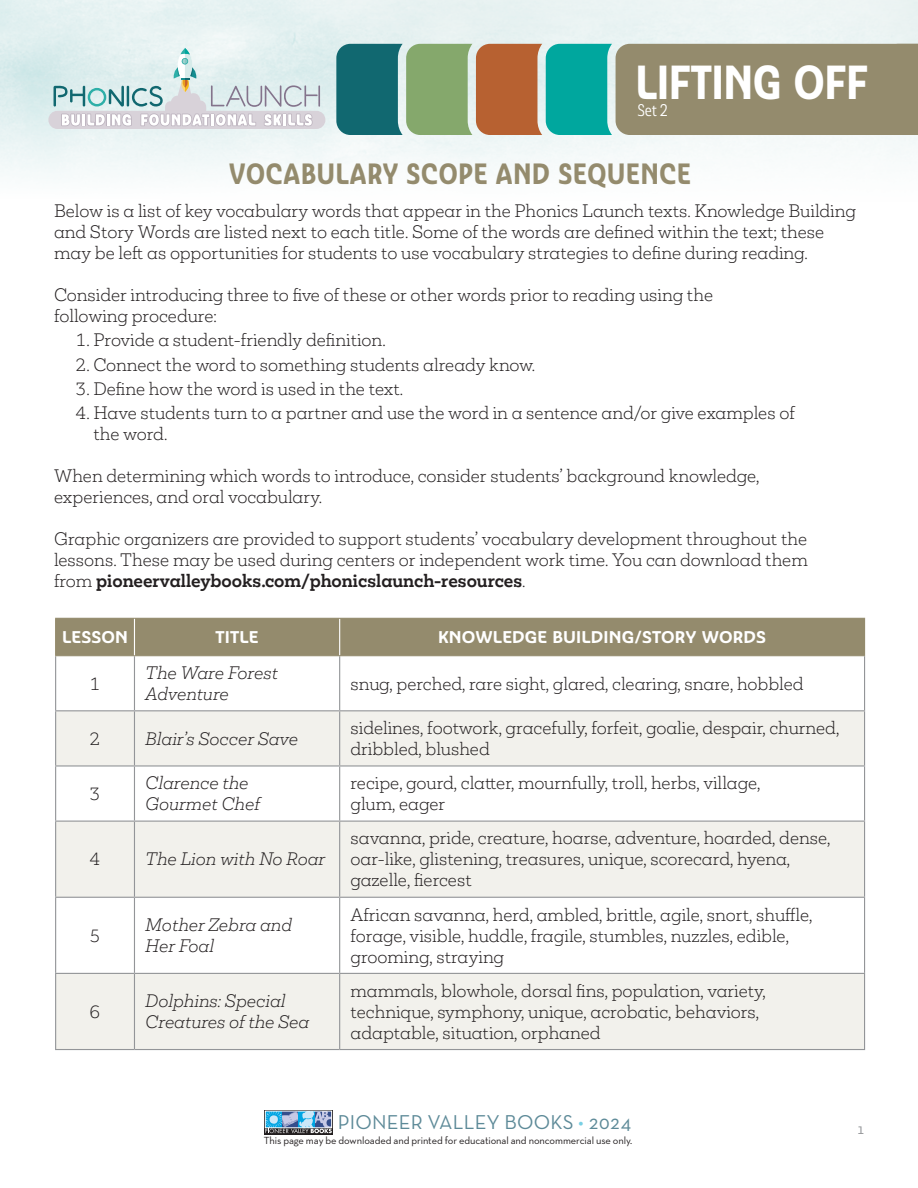
<style>
.page{position:relative;width:918px;height:1188px;background:#fff}
.page>*{position:absolute;margin:0;border:0;box-sizing:border-box;transform-origin:0 0}
.t1{font:46.35px "Ashemore Con Bol";color:#fff}
.Book_Title{font:28.5px "Ashemore Con Bol";letter-spacing:.03em;color:#948b6d}
.t2{font:20.4px "Neutra Text TF";letter-spacing:.01em;color:#5d8a98}
.Numbered_list_1-4{font:300 16.5px/21px "Mokoko";color:#231f20}
.t3{font:italic 300 16.5px/21px "Mokoko";color:#231f20}
.t4{font:16.5px "Ashemore Nor Bol";letter-spacing:.01em;color:#fff}
.t5{font:16.5px "Ashemore Con Reg";color:#fff}
.t6{font:15px "Neutra Text TF";color:#939598}
.t7{font:10.5px "Neutra Text TF";letter-spacing:-.01em;color:#231f20}
.s1{font-weight:700}
.s2{color:#79d0e4}
</style>
<div class="page">
<svg style="left:264px;top:1110px;width:69px;height:24px"></svg>
<svg style="left:265px;top:1113px;width:67px;height:20px"></svg>
<div style="left:265px;top:1111px;width:67px;height:17px;border:1px solid #fff"></div>
<div style="left:0;top:0;width:918px;height:276px;background:#e8f2f2"></div>
<div style="left:0;top:75px;width:918px;height:687px;background:#fff"></div>
<div style="left:48px;top:111px;width:277px;height:18px;background:#d8d2d9;border-radius:9px"></div>
<hr style="left:318px;top:85px;width:2px;height:22px;background:#84748c">
<svg style="left:54px;top:48px;width:264px;height:79px"></svg>
<div style="left:56px;top:619px;width:808px;height:36px;background:#948b6d"></div>
<svg style="left:56px;top:711px;width:808px;height:338px;fill:#f2f1ec"></svg>
<hr style="left:55px;top:656px;width:1px;height:54px;background:#939598">
<hr style="left:134px;top:656px;width:1px;height:54px;background:#939598">
<hr style="left:339px;top:656px;width:1px;height:54px;background:#939598">
<hr style="left:864px;top:656px;width:1px;height:54px;background:#939598">
<hr style="left:55px;top:710px;width:79px;height:1px;background:#939598">
<hr style="left:55px;top:711px;width:1px;height:54px;background:#939598">
<hr style="left:134px;top:710px;width:206px;height:1px;background:#939598">
<hr style="left:134px;top:711px;width:1px;height:54px;background:#939598">
<hr style="left:340px;top:710px;width:525px;height:1px;background:#939598">
<hr style="left:339px;top:711px;width:1px;height:54px;background:#939598">
<hr style="left:864px;top:711px;width:1px;height:54px;background:#939598">
<hr style="left:55px;top:765px;width:79px;height:2px;background:#939598">
<hr style="left:55px;top:767px;width:1px;height:54px;background:#939598">
<hr style="left:134px;top:765px;width:206px;height:2px;background:#939598">
<hr style="left:134px;top:767px;width:1px;height:54px;background:#939598">
<hr style="left:340px;top:765px;width:525px;height:2px;background:#939598">
<hr style="left:339px;top:767px;width:1px;height:54px;background:#939598">
<hr style="left:864px;top:767px;width:1px;height:54px;background:#939598">
<hr style="left:55px;top:821px;width:79px;height:1px;background:#939598">
<hr style="left:55px;top:822px;width:1px;height:75px;background:#939598">
<hr style="left:134px;top:821px;width:206px;height:1px;background:#939598">
<hr style="left:134px;top:822px;width:1px;height:75px;background:#939598">
<hr style="left:340px;top:821px;width:525px;height:1px;background:#939598">
<hr style="left:339px;top:822px;width:1px;height:75px;background:#939598">
<hr style="left:864px;top:822px;width:1px;height:75px;background:#939598">
<hr style="left:55px;top:897px;width:79px;height:1px;background:#939598">
<hr style="left:55px;top:898px;width:1px;height:75px;background:#939598">
<hr style="left:134px;top:897px;width:206px;height:1px;background:#939598">
<hr style="left:134px;top:898px;width:1px;height:75px;background:#939598">
<hr style="left:340px;top:897px;width:525px;height:1px;background:#939598">
<hr style="left:339px;top:898px;width:1px;height:75px;background:#939598">
<hr style="left:864px;top:898px;width:1px;height:75px;background:#939598">
<hr style="left:55px;top:973px;width:79px;height:1px;background:#939598">
<hr style="left:55px;top:974px;width:1px;height:75px;background:#939598">
<hr style="left:134px;top:973px;width:206px;height:1px;background:#939598">
<hr style="left:134px;top:974px;width:1px;height:75px;background:#939598">
<hr style="left:340px;top:973px;width:525px;height:1px;background:#939598">
<hr style="left:339px;top:974px;width:1px;height:75px;background:#939598">
<hr style="left:864px;top:974px;width:1px;height:75px;background:#939598">
<hr style="left:55px;top:1049px;width:79px;height:1px;background:#939598">
<hr style="left:134px;top:1049px;width:206px;height:1px;background:#939598">
<hr style="left:340px;top:1049px;width:525px;height:1px;background:#939598">
<hr style="left:339px;top:619px;width:1px;height:36px;background:#fff">
<hr style="left:55px;top:619px;width:1px;height:36px;background:#948b6d">
<hr style="left:55px;top:618px;width:79px;height:1px;background:#948b6d">
<hr style="left:134px;top:618px;width:206px;height:1px;background:#948b6d">
<hr style="left:55px;top:655px;width:79px;height:1px;background:#948b6d">
<hr style="left:134px;top:655px;width:206px;height:1px;background:#948b6d">
<hr style="left:340px;top:618px;width:525px;height:1px;background:#948b6d">
<hr style="left:864px;top:619px;width:1px;height:36px;background:#948b6d">
<hr style="left:340px;top:655px;width:525px;height:1px;background:#948b6d">
<hr style="left:134px;top:619px;width:1px;height:36px;background:#fff">
<svg style="left:336px;top:44px;width:582px;height:91px;background:#7e8f74"></svg>
<p class="t1" style="left:636px;top:54px;width:234px">LIFTING OFF</p>
<p class="t5" style="left:637px;top:101px;width:32px">Set 2</p>
<p class="Book_Title" style="left:229px;top:156px;width:463px">VOCABULARY SCOPE AND SEQUENCE</p>
<p class="Numbered_list_1-4" style="left:54px;top:200px;width:803px">Below is a list of key vocabulary words that appear in the Phonics Launch texts. Knowledge Building and Story Words are listed next to each title. Some of the words are defined within the text; these may be left as opportunities for students to use vocabulary strategies to define during reading.</p>
<p class="Numbered_list_1-4" style="left:54px;top:284px;width:661px">Consider introducing three to five of these or other words prior to reading using the following procedure:</p>
<p class="Numbered_list_1-4" style="left:76px;top:329px;width:312px">1. Provide a student-friendly definition.</p>
<p class="Numbered_list_1-4" style="left:76px;top:354px;width:461px">2. Connect the word to something students already know.</p>
<p class="Numbered_list_1-4" style="left:76px;top:378px;width:329px">3. Define how the word is used in the text.</p>
<p class="Numbered_list_1-4" style="left:93px;top:402px;width:703px;text-indent:-18px">4. Have students turn to a partner and use the word in a sentence and/or give examples of the word.</p>
<p class="Numbered_list_1-4" style="left:54px;top:465px;width:707px">When determining which words to introduce, consider students’ background knowledge, experiences, and oral vocabulary.</p>
<p class="Numbered_list_1-4" style="left:54px;top:528px;width:755px;text-align:justify">Graphic organizers are provided to support students’ vocabulary development throughout the lessons. These may be used during centers or independent work time. You can download them from <span class="s1">pioneervalleybooks.com/phonicslaunch-resources</span>.</p>
<p class="t4" style="left:62px;top:627px;width:67px">LESSON</p>
<p class="t4" style="left:216px;top:627px;width:45px">TITLE</p>
<p class="t4" style="left:438px;top:627px;width:330px">KNOWLEDGE BUILDING/STORY WORDS</p>
<p class="Numbered_list_1-4" style="left:90px;top:672px;width:12px">1</p>
<p class="t3" style="left:145px;top:662px;width:134px">The Ware Forest<br>Adventure</p>
<p class="Numbered_list_1-4" style="left:350px;top:672px;width:455px">snug, perched, rare sight, glared, clearing, snare, hobbled</p>
<p class="Numbered_list_1-4" style="left:90px;top:728px;width:12px">2</p>
<p class="t3" style="left:145px;top:728px;width:155px">Blair’s Soccer Save</p>
<p class="Numbered_list_1-4" style="left:350px;top:717px;width:490px">sidelines, footwork, gracefully, forfeit, goalie, despair, churned, dribbled, blushed</p>
<p class="Numbered_list_1-4" style="left:90px;top:783px;width:12px">3</p>
<p class="t3" style="left:145px;top:772px;width:116px">Clarence the<br>Gourmet Chef</p>
<p class="Numbered_list_1-4" style="left:350px;top:772px;width:411px">recipe, gourd, clatter, mournfully, troll, herbs, village, glum, eager</p>
<p class="Numbered_list_1-4" style="left:90px;top:848px;width:12px">4</p>
<p class="t3" style="left:145px;top:848px;width:181px">The Lion with No Roar</p>
<p class="Numbered_list_1-4" style="left:350px;top:827px;width:482px">savanna, pride, creature, hoarse, adventure, hoarded, dense, oar-like, glistening, treasures, unique, scorecard, hyena, gazelle, fiercest</p>
<p class="Numbered_list_1-4" style="left:90px;top:925px;width:12px">5</p>
<p class="t3" style="left:145px;top:914px;width:148px">Mother Zebra and<br>Her Foal</p>
<p class="Numbered_list_1-4" style="left:350px;top:904px;width:464px">African savanna, herd, ambled, brittle, agile, snort, shuffle, forage, visible, huddle, fragile, stumbles, nuzzles, edible, grooming, straying</p>
<p class="Numbered_list_1-4" style="left:90px;top:1001px;width:12px">6</p>
<p class="t3" style="left:145px;top:990px;width:166px">Dolphins: Special<br>Creatures of the Sea</p>
<p class="Numbered_list_1-4" style="left:350px;top:980px;width:417px">mammals, blowhole, dorsal fins, population, variety, technique, symphony, unique, acrobatic, behaviors, adaptable, situation, orphaned</p>
<p class="t2" style="left:338px;top:1110px;width:295px">PIONEER VALLEY BOOKS <span class="s2">•</span> 2024</p>
<p class="t6" style="left:857px;top:1120px;width:9px">1</p>
<p class="t7" style="left:264px;top:1134px;width:370px">This page may be downloaded and printed for educational and noncommercial use only.</p>
</div>
